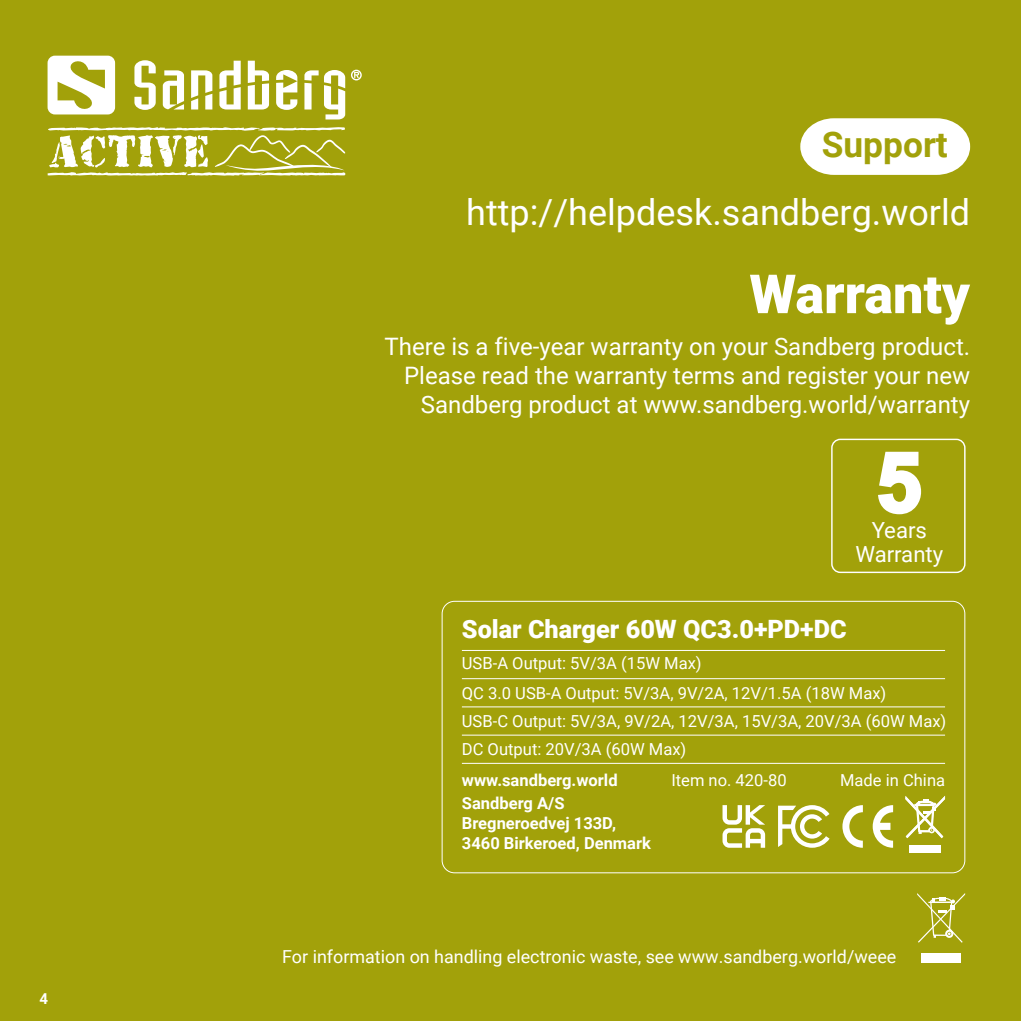
<style>
.page{position:relative;width:1021px;height:1021px;background:#fff}
.page>*{position:absolute;margin:0;border:0;box-sizing:border-box;transform-origin:0 0}
.t1{font:900 54px "Roboto";color:#fff}
.t2{font:36px "Roboto";color:#fff}
.t3{font:700 35.4px "Roboto";color:#a2a10a}
.t4{font:900 25.2px "Roboto";color:#fff}
.t5{font:24px/28.8px "Roboto";color:#fff;text-align:right}
.t6{font:22.2px/23.4px "Roboto";color:#fff;text-align:center}
.t7{font:18px "Roboto";color:#fff}
.t8{font:16.5px/30px "Roboto";color:#fff}
.t9{font:700 16.5px/19.8px "Roboto";color:#fff}
.t10{font:700 15px "Roboto";color:#fff}
</style>
<div class="page">
<div style="left:0;top:0;width:1020px;height:1020px;background:#a2a10a"></div>
<svg style="left:134px;top:60px;width:22px;height:50px"></svg>
<svg style="left:163px;top:70px;width:21px;height:39px"></svg>
<svg style="left:191px;top:70px;width:21px;height:39px"></svg>
<svg style="left:219px;top:61px;width:22px;height:48px"></svg>
<svg style="left:248px;top:61px;width:21px;height:48px"></svg>
<svg style="left:304px;top:70px;width:14px;height:39px"></svg>
<svg style="left:324px;top:70px;width:21px;height:49px"></svg>
<svg style="left:276px;top:70px;width:21px;height:40px"></svg>
<svg style="left:48px;top:56px;width:67px;height:58px"></svg>
<svg style="left:351px;top:70px;width:11px;height:10px"></svg>
<svg style="left:48px;top:127px;width:298px;height:49px"></svg>
<svg style="left:800px;top:118px;width:170px;height:57px"></svg>
<div style="left:831px;top:438px;width:134px;height:135px;border:1px solid #fff;border-radius:8px"></div>
<svg style="left:878px;top:452px;width:43px;height:62px"></svg>
<div style="left:921px;top:952px;width:40px;height:10px;background:#fff"></div>
<svg style="left:917px;top:893px;width:48px;height:49px"></svg>
<svg style="left:945px;top:929px;width:8px;height:8px"></svg>
<svg style="left:842px;top:805px;width:20px;height:42px"></svg>
<svg style="left:872px;top:805px;width:21px;height:42px"></svg>
<svg style="left:778px;top:805px;width:51px;height:42px"></svg>
<svg style="left:722px;top:805px;width:43px;height:42px"></svg>
<div style="left:909px;top:845px;width:32px;height:8px;background:#fff"></div>
<svg style="left:905px;top:796px;width:40px;height:42px"></svg>
<hr style="left:462px;top:678px;width:483px;height:1px;background:#fff">
<hr style="left:462px;top:706px;width:483px;height:1px;background:#fff">
<hr style="left:462px;top:734px;width:483px;height:1px;background:#fff">
<hr style="left:462px;top:650px;width:483px;height:1px;background:#fff">
<div style="left:442px;top:601px;width:523px;height:272px;border:1px solid #fff;border-radius:12px"></div>
<hr style="left:462px;top:762px;width:483px;height:1px;background:#fff">
<p class="t10" style="left:40px;top:988px;width:10px">4</p>
<h3 class="t3" style="left:821px;top:119px;width:127px">Support</h3>
<h2 class="t2" style="left:466px;top:187px;width:505px">http://helpdesk.sandberg.world</h2>
<h1 class="t1" style="left:749px;top:256px;width:222px">Warranty</h1>
<h3 class="t5" style="left:384px;top:331px;width:587px">There is a five-year warranty on your Sandberg product.<br>Please read the warranty terms and register your new<br>Sandberg product at www.sandberg.world/warranty</h3>
<h3 class="t6" style="left:855px;top:518px;width:89px">Years<br>Warranty</h3>
<h3 class="t4" style="left:462px;top:611px;width:386px">Solar Charger 60W QC3.0+PD+DC</h3>
<p class="t8" style="left:462px;top:648px;width:426px">USB-A Output: 5V/3A (15W Max)<br>QC 3.0 USB-A Output: 5V/3A, 9V/2A, 12V/1.5A (18W Max)</p>
<p class="t8" style="left:462px;top:707px;width:486px;line-height:27.6px">USB-C Output: 5V/3A, 9V/2A, 12V/3A, 15V/3A, 20V/3A (60W Max)<br>DC Output: 20V/3A (60W Max)</p>
<p class="t8" style="left:671px;top:764px;width:117px">Item no. 420-80</p>
<p class="t8" style="left:840px;top:764px;width:106px">Made in China</p>
<p class="t9" style="left:462px;top:792px;width:191px">Sandberg A/S<br>Bregneroedvej 133D,<br>3460 Birkeroed, Denmark</p>
<p class="t9" style="left:462px;top:769px;width:157px">www.sandberg.world</p>
<p class="t7" style="left:282px;top:943px;width:616px">For information on handling electronic waste, see www.sandberg.world/weee</p>
</div>
